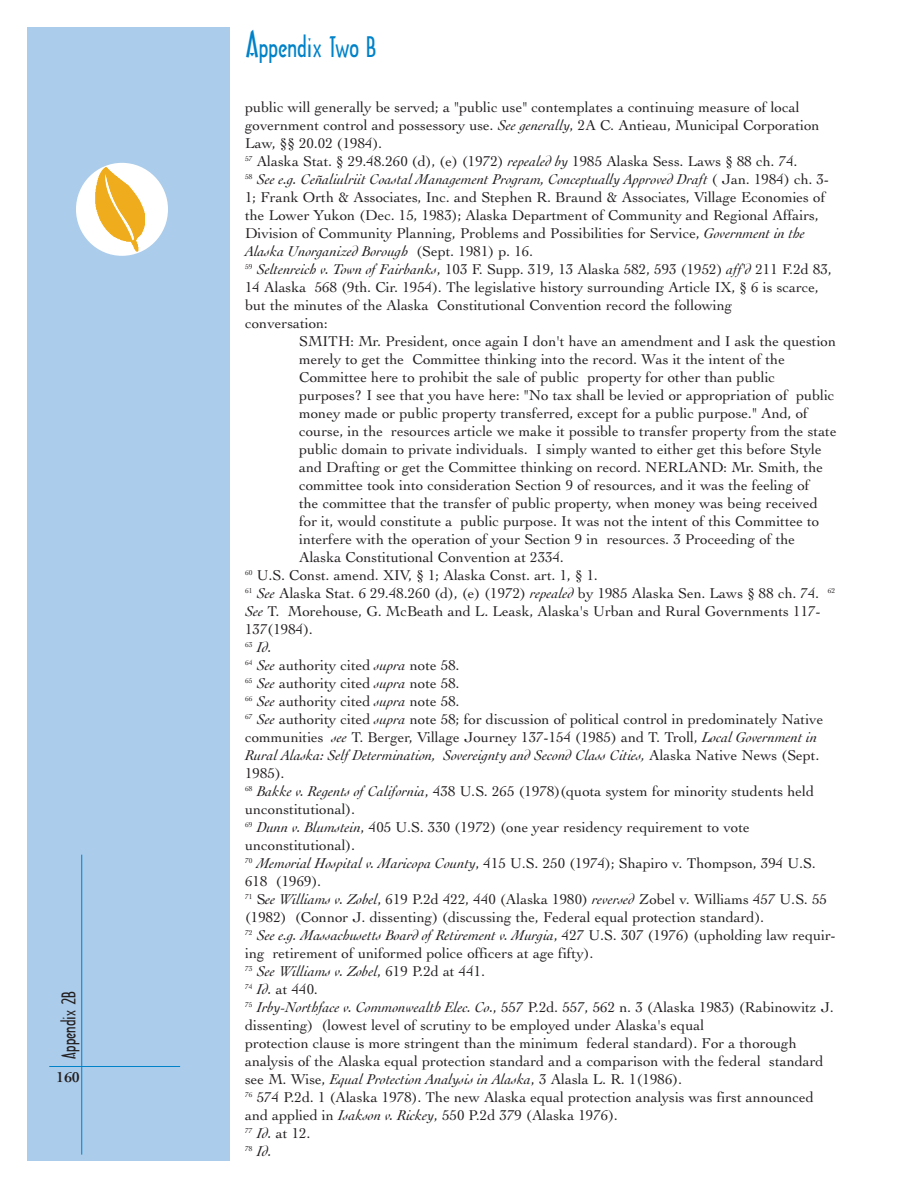
<style>
.page{position:relative;width:918px;height:1188px;background:#fff}
.page>*{position:absolute;margin:0;border:0;box-sizing:border-box;transform-origin:0 0}
.t1{font:27px "Arquitectura";color:#0082c8}
.t2{font:18px "Arquitectura";color:#231f20}
.t3{font:15px/18px "Cochin";color:#231f20}
.t4{font:italic 15px "Cochin";color:#231f20}
.t5{font:700 15px "Cochin";color:#231f20}
.s1{font-size:34.5px}
.s2{font-style:italic}
.s3{font-style:normal}
</style>
<div class="page">
<div style="left:27px;top:27px;width:203px;height:1134px;background:#abccea"></div>
<hr style="left:81px;top:855px;width:1px;height:300px;background:#0082c8">
<hr style="left:49px;top:1066px;width:131px;height:1px;background:#0082c8">
<svg style="left:76px;top:163px;width:92px;height:93px;background:#fbf3e1"></svg>
<img style="left:105px;top:167px;width:40px;height:85px">
<p class="t2" style="left:59px;top:1059px;width:69px;rotate:-90deg">Appendix 2B</p>
<p class="t5" style="left:57px;top:1071px;width:25px">160</p>
<h1 class="t1" style="left:246px;top:32px;width:132px"><span class="s1">A</span>ppendix Two B</h1>
<p class="t3" style="left:245px;top:99px;width:588px">public will generally be served; a "public use" contemplates a continuing measure of local government control and possessory use. <span class="s2">See generally</span>, 2A C. Antieau, Municipal Corporation Law, §§ 20.02 (1984).<br><sup>57</sup> Alaska Stat. § 29.48.260 (d), (e) (1972) <span class="s2">repealed by</span> 1985 Alaska Sess. Laws § 88 ch. 74.<br><sup>58</sup> <span class="s2">See e.g. Ceñaliulriit Coastal Management Program, Conceptually Approved Draft</span> ( Jan. 1984) ch. 3- 1; Frank Orth &amp; Associates, Inc. and Stephen R. Braund &amp; Associates, Village Economies of the Lower Yukon (Dec. 15, 1983); Alaska Department of Community and Regional Affairs, Division of Community Planning, Problems and Possibilities for Service, <span class="s2">Government in the Alaska Unorganized Borough</span> (Sept. 1981) p. 16.<br><sup>59</sup> <span class="s2">Seltenreich v. Town of Fairbanks</span>, 103 F. Supp. 319, 13 Alaska 582, 593 (1952) <span class="s2">aff'd</span> 211 F.2d 83, 14 Alaska 568 (9th. Cir. 1954). The legislative history surrounding Article IX, § 6 is scarce, but the minutes of the Alaska Constitutional Convention record the following<br>conversation:</p>
<p class="t3" style="left:299px;top:333px;width:539px">SMITH: Mr. President, once again I don't have an amendment and I ask the question</p>
<p class="t3" style="left:299px;top:351px;width:487px">merely to get the Committee thinking into the record. Was it the intent of the</p>
<p class="t3" style="left:299px;top:369px;width:478px">Committee here to prohibit the sale of public property for other than public</p>
<p class="t3" style="left:299px;top:387px;width:537px">purposes? I see that you have here: "No tax shall be levied or appropriation of public</p>
<p class="t3" style="left:299px;top:405px;width:510px">money made or public property transferred, except for a public purpose." And, of</p>
<p class="t3" style="left:299px;top:423px;width:539px">course, in the resources article we make it possible to transfer property from the state</p>
<p class="t3" style="left:299px;top:441px;width:524px">public domain to private individuals. I simply wanted to either get this before Style</p>
<p class="t3" style="left:299px;top:459px;width:525px">and Drafting or get the Committee thinking on record. NERLAND: Mr. Smith, the</p>
<p class="t3" style="left:299px;top:477px;width:512px">committee took into consideration Section 9 of resources, and it was the feeling of</p>
<p class="t3" style="left:299px;top:495px;width:520px">the committee that the transfer of public property, when money was being received</p>
<p class="t3" style="left:299px;top:513px;width:522px">for it, would constitute a public purpose. It was not the intent of this Committee to</p>
<p class="t3" style="left:299px;top:531px;width:498px">interfere with the operation of your Section 9 in resources. 3 Proceeding of the</p>
<p class="t3" style="left:299px;top:549px;width:266px">Alaska Constitutional Convention at 2334.</p>
<p class="t3" style="left:245px;top:567px;width:354px"><sup>60</sup> U.S. Const. amend. XIV, § 1; Alaska Const. art. 1, § 1.</p>
<p class="t3" style="left:245px;top:585px;width:592px"><sup>61</sup> <span class="s2">See</span> Alaska Stat. 6 29.48.260 (d), (e) (1972) <span class="s2">repealed</span> by 1985 Alaska Sen. Laws § 88 ch. 74. <sup>62</sup></p>
<p class="t3" style="left:245px;top:603px;width:577px"><span class="s2">See</span> T. Morehouse, G. McBeath and L. Leask, Alaska's Urban and Rural Governments 117-</p>
<p class="t3" style="left:245px;top:621px;width:69px">137(1984).</p>
<p class="t4" style="left:245px;top:641px;width:28px"><sup>63</sup> Id.</p>
<p class="t3" style="left:245px;top:657px;width:216px"><sup>64</sup> <span class="s2">See</span> authority cited <span class="s2">supra</span> note 58.</p>
<p class="t3" style="left:245px;top:675px;width:216px"><sup>65</sup> <span class="s2">See</span> authority cited <span class="s2">supra</span> note 58.</p>
<p class="t3" style="left:245px;top:693px;width:216px"><sup>66</sup> <span class="s2">See</span> authority cited <span class="s2">supra</span> note 58.</p>
<p class="t3" style="left:245px;top:711px;width:580px"><sup>67</sup> <span class="s2">See</span> authority cited <span class="s2">supra</span> note 58; for discussion of political control in predominately Native</p>
<p class="t3" style="left:245px;top:729px;width:574px">communities <span class="s2">see</span> T. Berger, Village Journey 137-154 (1985) and T. Troll, <span class="s2">Local Government in</span></p>
<p class="t4" style="left:245px;top:749px;width:576px">Rural Alaska: Self Determination, Sovereignty and Second Class Cities, <span class="s3">Alaska Native News (Sept.</span></p>
<p class="t3" style="left:245px;top:765px;width:41px">1985).</p>
<p class="t3" style="left:245px;top:783px;width:570px"><sup>68</sup> <span class="s2">Bakke v. Regents of California</span>, 438 U.S. 265 (1978)(quota system for minority students held</p>
<p class="t3" style="left:245px;top:801px;width:112px">unconstitutional).</p>
<p class="t3" style="left:245px;top:819px;width:506px"><sup>69</sup> <span class="s2">Dunn v. Blumstein</span>, 405 U.S. 330 (1972) (one year residency requirement to vote</p>
<p class="t3" style="left:245px;top:837px;width:112px">unconstitutional).</p>
<p class="t3" style="left:245px;top:855px;width:572px"><sup>70</sup> <span class="s2">Memorial Hospital v. Maricopa County</span>, 415 U.S. 250 (1974); Shapiro v. Thompson, 394 U.S.</p>
<p class="t3" style="left:245px;top:873px;width:78px">618 (1969).</p>
<p class="t3" style="left:245px;top:891px;width:583px"><sup>71</sup> S<span class="s2">ee Williams v. Zobel</span>, 619 P.2d 422, 440 (Alaska 1980) <span class="s2">reversed</span> Zobel v. Williams 457 U.S. 55</p>
<p class="t3" style="left:245px;top:909px;width:521px">(1982) (Connor J. dissenting) (discussing the, Federal equal protection standard).</p>
<p class="t4" style="left:245px;top:929px;width:592px"><sup>72</sup> See e.g. Massachusetts Board of Retirement v. Murgia<span class="s3">, 427 U.S. 307 (1976) (upholding law requir-</span></p>
<p class="t3" style="left:245px;top:945px;width:350px">ing retirement of uniformed police officers at age fifty).</p>
<p class="t4" style="left:245px;top:965px;width:241px"><sup>73</sup> See Williams v. Zobel<span class="s3">, 619 P.2d at 441.</span></p>
<p class="t3" style="left:245px;top:981px;width:74px"><sup>74</sup> <span class="s2">Id.</span> at 440.</p>
<p class="t3" style="left:245px;top:999px;width:590px"><sup>75</sup> <span class="s2">Irby-Northface v. Commonwealth Elec. Co.</span>, 557 P.2d. 557, 562 n. 3 (Alaska 1983) (Rabinowitz J.</p>
<p class="t3" style="left:245px;top:1017px;width:461px">dissenting) (lowest level of scrutiny to be employed under Alaska's equal</p>
<p class="t3" style="left:245px;top:1035px;width:553px">protection clause is more stringent than the minimum federal standard). For a thorough</p>
<p class="t3" style="left:245px;top:1053px;width:580px">analysis of the Alaska equal protection standard and a comparison with the federal standard</p>
<p class="t4" style="left:245px;top:1073px;width:438px"><span class="s3">see M. Wise,</span> Equal Protection Analysis in Alaska<span class="s3">, 3 Alasla L. R. 1(1986).</span></p>
<p class="t3" style="left:245px;top:1089px;width:570px"><sup>76</sup> 574 P.2d. 1 (Alaska 1978). The new Alaska equal protection analysis was first announced</p>
<p class="t3" style="left:245px;top:1107px;width:374px">and applied in <span class="s2">Isakson v. Rickey</span>, 550 P.2d 379 (Alaska 1976).</p>
<p class="t3" style="left:245px;top:1125px;width:67px"><sup>77</sup> <span class="s2">Id.</span> at 12.</p>
<p class="t4" style="left:245px;top:1145px;width:28px"><sup>78</sup> Id.</p>
</div>
